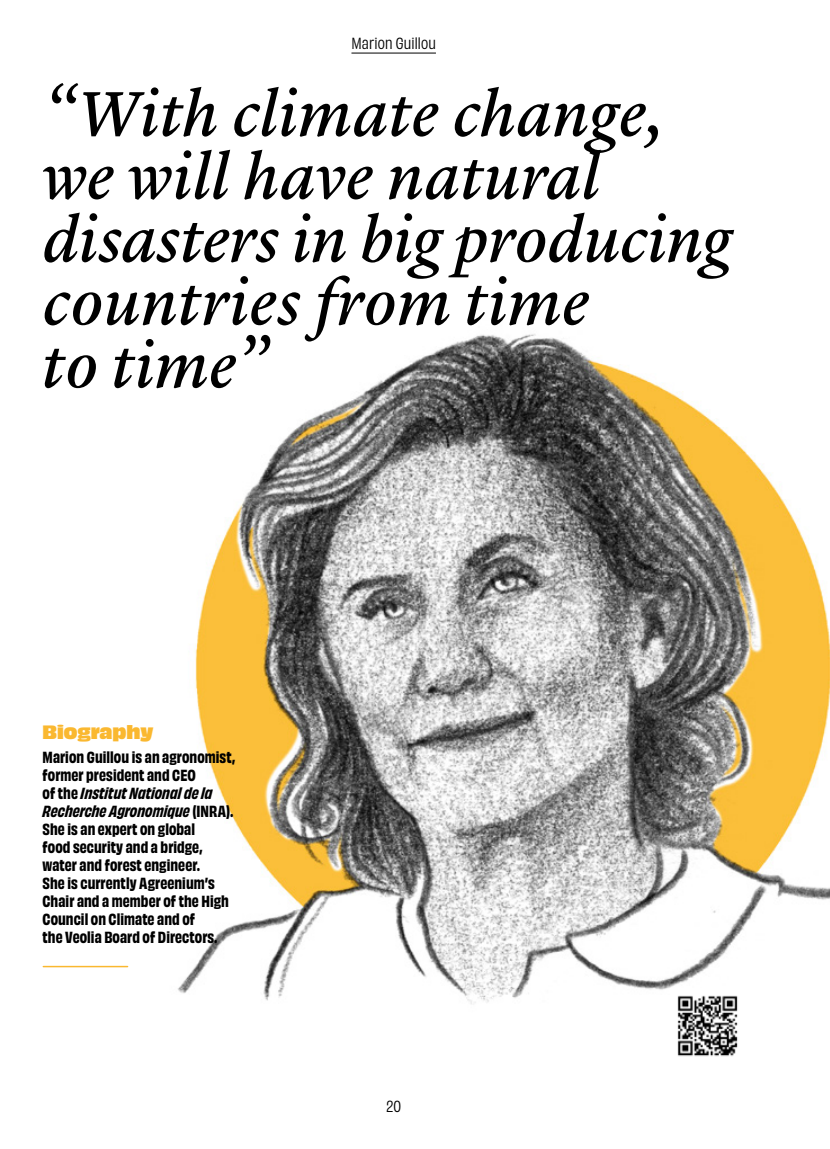
<style>
.page{position:relative;width:830px;height:1149px;background:#fff}
.page>*{position:absolute;margin:0;border:0;box-sizing:border-box;transform-origin:0 0}
.t1{font:italic 65.55px/62.8px "Lyon Text Regular No.2";color:#000}
.t2{font:18px "Obviously Blck";letter-spacing:-.005em;color:#fab830}
.t3{font:700 15px/18px "Obviously Narw";letter-spacing:.005em;color:#000}
.t4{font:15px "Obviously Narw";letter-spacing:.01em;color:#000}
.s1{font-style:italic}
</style>
<div class="page">
<hr style="left:351px;top:53px;width:85px;height:1px;background:#000">
<img style="left:125px;top:334px;width:704px;height:670px">
<hr style="left:43px;top:965px;width:84px;height:2px;background:#fab830">
<img style="left:670px;top:988px;width:74px;height:69px">
<p class="t4" style="left:351px;top:32px;width:86px">Marion Guillou</p>
<h1 class="t1" style="left:43px;top:77px;width:690px">“With climate change, we will have natural disasters in big producing countries from time<br>to time”</h1>
<p class="t2" style="left:43px;top:717px;width:112px">Biography</p>
<p class="t3" style="left:43px;top:746px;width:194px">Marion Guillou is an agronomist, former president and CEO<br>of the <span class="s1">Institut National de la<br>Recherche Agronomique</span> (INRA).<br>She is an expert on global<br>food security and a bridge, water and forest engineer.<br>She is currently Agreenium’s<br>Chair and a member of the High<br>Council on Climate and of<br>the Veolia Board of Directors.</p>
<p class="t4" style="left:386px;top:1095px;width:16px">20</p>
</div>
